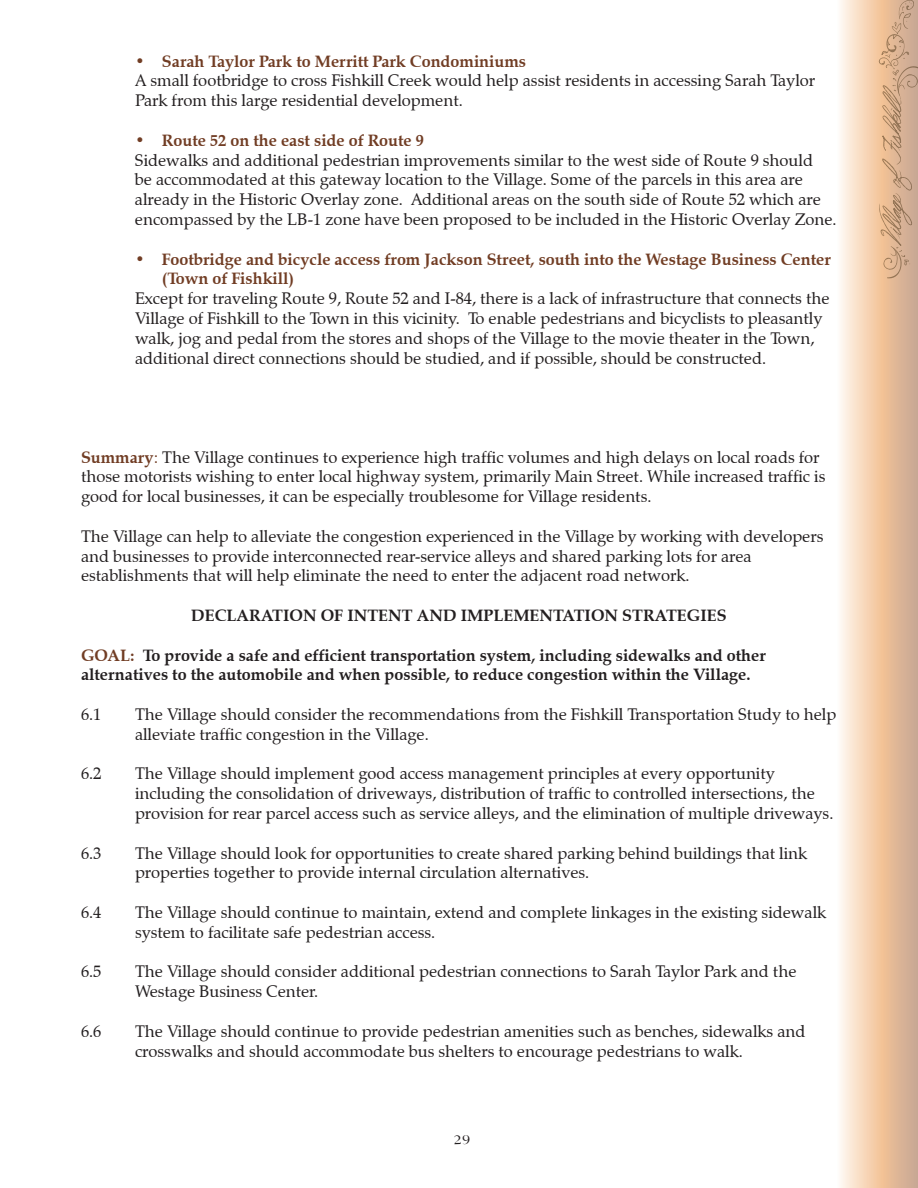
<style>
.page{position:relative;width:918px;height:1188px;background:#fff}
.page>*{position:absolute;margin:0;border:0;box-sizing:border-box;transform-origin:0 0}
.t1{font:16.5px/19.8px "Zapf Calligraphic 801 BT";color:#231f20}
.t2{font:700 16.5px/19.8px "Zapf Calligraphic 801 BT";color:#231f20}
.t3{font:700 16.5px/19.8px "Zapf Calligraphic 801 BT";color:#713d24}
.t4{font:13.5px "Transit Wide Normal";color:#231f20}
.s1{font-weight:700;color:#713d24}
.s2{color:#713d24}
</style>
<div class="page">
<svg style="left:840px;top:0;width:78px;height:1188px;background:#edcdb2"></svg>
<svg style="left:878px;top:0;width:40px;height:279px;background:#d6ae8f"></svg>
<p class="t3" style="left:135px;top:51px;width:393px">• Sarah Taylor Park to Merritt Park Condominiums</p>
<p class="t1" style="left:135px;top:71px;width:682px">A small footbridge to cross Fishkill Creek would help assist residents in accessing Sarah Taylor<br>Park from this large residential development.</p>
<p class="t3" style="left:135px;top:130px;width:290px">• Route 52 on the east side of Route 9</p>
<p class="t1" style="left:135px;top:150px;width:703px">Sidewalks and additional pedestrian improvements similar to the west side of Route 9 should<br>be accommodated at this gateway location to the Village. Some of the parcels in this area are already in the Historic Overlay zone. Additional areas on the south side of Route 52 which are encompassed by the LB-1 zone have been proposed to be included in the Historic Overlay Zone.</p>
<p class="t3" style="left:162px;top:249px;width:670px;text-indent:-27px">• Footbridge and bicycle access from Jackson Street, south into the Westage Business Center (Town of Fishkill)</p>
<p class="t1" style="left:135px;top:289px;width:696px">Except for traveling Route 9, Route 52 and I-84, there is a lack of infrastructure that connects the Village of Fishkill to the Town in this vicinity. To enable pedestrians and bicyclists to pleasantly walk, jog and pedal from the stores and shops of the Village to the movie theater in the Town, additional direct connections should be studied, and if possible, should be constructed.</p>
<p class="t1" style="left:81px;top:447px;width:746px"><span class="s1">Summary</span><span class="s2">:</span> The Village continues to experience high traffic volumes and high delays on local roads for those motorists wishing to enter local highway system, primarily Main Street. While increased traffic is good for local businesses, it can be especially troublesome for Village residents.</p>
<p class="t1" style="left:81px;top:526px;width:744px">The Village can help to alleviate the congestion experienced in the Village by working with developers and businesses to provide interconnected rear-service alleys and shared parking lots for area establishments that will help eliminate the need to enter the adjacent road network.</p>
<p class="t2" style="left:191px;top:605px;width:537px">DECLARATION OF INTENT AND IMPLEMENTATION STRATEGIES</p>
<p class="t2" style="left:81px;top:645px;width:686px"><span class="s2">GOAL:</span> To provide a safe and efficient transportation system, including sidewalks and other alternatives to the automobile and when possible, to reduce congestion within the Village.</p>
<p class="t1" style="left:81px;top:704px;width:22px">6.1</p>
<p class="t1" style="left:135px;top:704px;width:703px">The Village should consider the recommendations from the Fishkill Transportation Study to help alleviate traffic congestion in the Village.</p>
<p class="t1" style="left:81px;top:764px;width:22px">6.2</p>
<p class="t1" style="left:135px;top:764px;width:700px">The Village should implement good access management principles at every opportunity including the consolidation of driveways, distribution of traffic to controlled intersections, the provision for rear parcel access such as service alleys, and the elimination of multiple driveways.</p>
<p class="t1" style="left:81px;top:843px;width:22px">6.3</p>
<p class="t1" style="left:135px;top:843px;width:674px">The Village should look for opportunities to create shared parking behind buildings that link properties together to provide internal circulation alternatives.</p>
<p class="t1" style="left:81px;top:902px;width:22px">6.4</p>
<p class="t1" style="left:135px;top:902px;width:693px">The Village should continue to maintain, extend and complete linkages in the existing sidewalk system to facilitate safe pedestrian access.</p>
<p class="t1" style="left:81px;top:962px;width:22px">6.5</p>
<p class="t1" style="left:135px;top:962px;width:663px">The Village should consider additional pedestrian connections to Sarah Taylor Park and the<br>Westage Business Center.</p>
<p class="t1" style="left:81px;top:1021px;width:22px">6.6</p>
<p class="t1" style="left:135px;top:1021px;width:672px">The Village should continue to provide pedestrian amenities such as benches, sidewalks and crosswalks and should accommodate bus shelters to encourage pedestrians to walk.</p>
<p class="t4" style="left:454px;top:1128px;width:18px">29</p>
</div>
